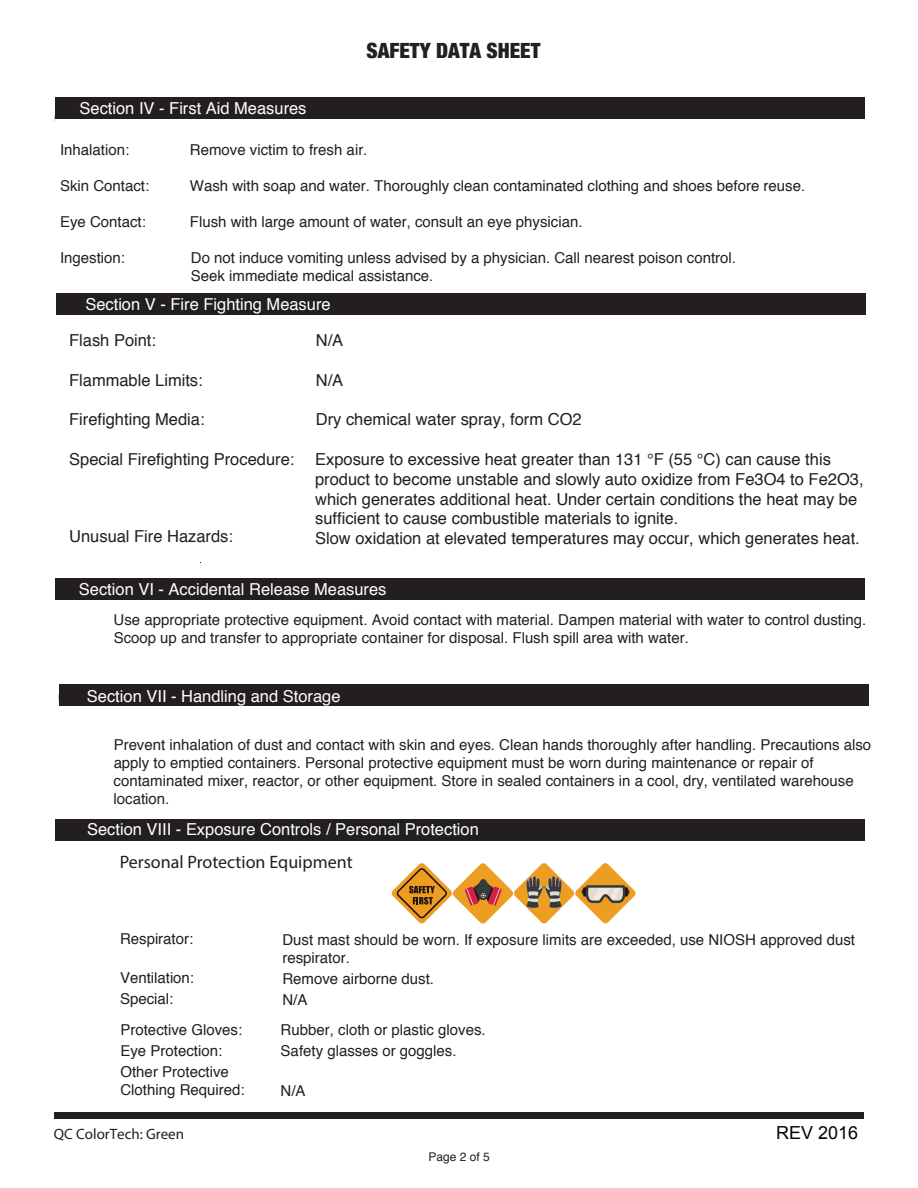
<style>
.page{position:relative;width:918px;height:1188px;background:#fff}
.page>*{position:absolute;margin:0;border:0;box-sizing:border-box;transform-origin:0 0}
.t1{font:900 condensed 21px "Helvetica Neue";color:#231f20}
.t2{font:18px "Myriad Pro";color:#231f20}
.t3{font:18px "Arial";color:#050504}
.t4{font:16.5px/19.8px "Helvetica";color:#231f20}
.t5{font:16.5px "Helvetica";color:#fff}
.t6{font:15px/18px "Helvetica";color:#231f20}
.t7{font:15px "Myriad Pro";color:#231f20}
.t8{font:12px "Helvetica";color:#231f20}
</style>
<div class="page">
<div style="left:54px;top:1111px;width:810px;height:9px;background:#231f20"></div>
<div style="left:55px;top:97px;width:810px;height:22px;background:#231f20"></div>
<div style="left:56px;top:293px;width:810px;height:22px;background:#231f20"></div>
<div style="left:55px;top:578px;width:810px;height:22px;background:#231f20"></div>
<div style="left:59px;top:684px;width:810px;height:22px;background:#231f20"></div>
<div style="left:55px;top:819px;width:810px;height:22px;background:#231f20"></div>
<svg style="left:391px;top:863px;width:245px;height:61px"></svg>
<p class="t5" style="left:80px;top:96px;width:228px">Section IV - First Aid Measures</p>
<h1 class="t1" style="left:367px;top:33px;width:175px">SAFETY DATA SHEET</h1>
<p class="t6" style="left:60px;top:141px;width:71px">Inhalation:</p>
<p class="t6" style="left:60px;top:177px;width:91px">Skin Contact:</p>
<p class="t6" style="left:60px;top:213px;width:87px">Eye Contact:</p>
<p class="t6" style="left:60px;top:249px;width:67px">Ingestion:</p>
<p class="t6" style="left:190px;top:141px;width:179px">Remove victim to fresh air.</p>
<p class="t6" style="left:190px;top:177px;width:617px">Wash with soap and water. Thoroughly clean contaminated clothing and shoes before reuse.</p>
<p class="t6" style="left:190px;top:213px;width:394px">Flush with large amount of water, consult an eye physician.</p>
<p class="t6" style="left:191px;top:249px;width:547px">Do not induce vomiting unless advised by a physician. Call nearest poison control.<br>Seek immediate medical assistance.</p>
<p class="t5" style="left:85px;top:291px;width:247px">Section V - Fire Fighting Measure</p>
<p class="t4" style="left:69px;top:331px;width:89px">Flash Point:</p>
<p class="t4" style="left:316px;top:331px;width:29px">N/A</p>
<p class="t4" style="left:316px;top:371px;width:29px">N/A</p>
<p class="t4" style="left:316px;top:410px;width:267px">Dry chemical water spray, form CO2</p>
<p class="t4" style="left:69px;top:371px;width:135px">Flammable Limits:</p>
<p class="t4" style="left:69px;top:410px;width:137px">Firefighting Media:</p>
<p class="t4" style="left:69px;top:450px;width:227px">Special Firefighting Procedure:</p>
<p class="t4" style="left:315px;top:450px;width:550px">Exposure to excessive heat greater than 131 °F (55 °C) can cause this product to become unstable and slowly auto oxidize from Fe3O4 to Fe2O3, which generates additional heat. Under certain conditions the heat may be sufficient to cause combustible materials to ignite.<br>Slow oxidation at elevated temperatures may occur, which generates heat.</p>
<p class="t4" style="left:69px;top:527px;width:165px">Unusual Fire Hazards:</p>
<p class="t5" style="left:79px;top:576px;width:309px">Section VI - Accidental Release Measures</p>
<p class="t6" style="left:114px;top:611px;width:754px">Use appropriate protective equipment. Avoid contact with material. Dampen material with water to control dusting.</p>
<p class="t6" style="left:114px;top:629px;width:577px">Scoop up and transfer to appropriate container for disposal. Flush spill area with water.</p>
<p class="t5" style="left:87px;top:683px;width:255px">Section VII - Handling and Storage</p>
<p class="t6" style="left:114px;top:736px;width:759px">Prevent inhalation of dust and contact with skin and eyes. Clean hands thoroughly after handling. Precautions also apply to emptied containers. Personal protective equipment must be worn during maintenance or repair of contaminated mixer, reactor, or other equipment. Store in sealed containers in a cool, dry, ventilated warehouse location.</p>
<p class="t5" style="left:87px;top:816px;width:393px">Section VIII - Exposure Controls / Personal Protection</p>
<p class="t2" style="left:120px;top:851px;width:234px">Personal Protection Equipment</p>
<p class="t6" style="left:120px;top:931px;width:75px">Respirator:</p>
<p class="t6" style="left:120px;top:968px;width:76px;line-height:21px">Ventilation:<br>Special:</p>
<p class="t6" style="left:120px;top:1020px;width:123px;line-height:20.9px">Protective Gloves:<br>Eye Protection:<br>Other Protective</p>
<p class="t6" style="left:120px;top:1081px;width:126px">Clothing Required:</p>
<p class="t7" style="left:54px;top:1125px;width:132px">QC ColorTech: Green</p>
<p class="t6" style="left:282px;top:932px;width:574px">Dust mast should be worn. If exposure limits are exceeded, use NIOSH approved dust respirator.</p>
<p class="t6" style="left:282px;top:969px;width:153px;line-height:21px">Remove airborne dust.<br>N/A</p>
<p class="t6" style="left:281px;top:1020px;width:207px;line-height:20.9px">Rubber, cloth or plastic gloves.<br>Safety glasses or goggles.</p>
<p class="t6" style="left:281px;top:1082px;width:27px">N/A</p>
<p class="t8" style="left:429px;top:1148px;width:63px">Page 2 of 5</p>
<p class="t3" style="left:776px;top:1121px;width:84px">REV 2016</p>
</div>
